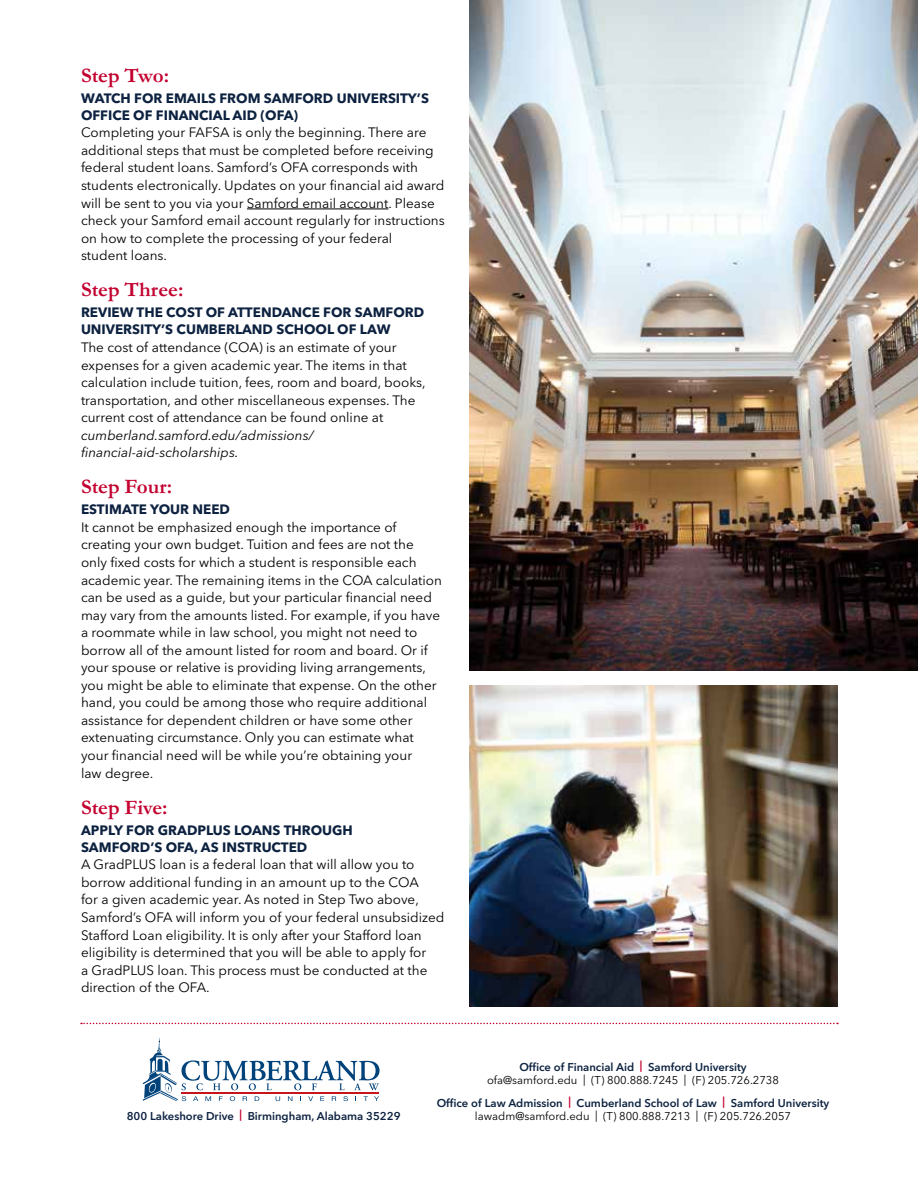
<style>
.page{position:relative;width:918px;height:1188px;background:#fff}
.page>*{position:absolute;margin:0;border:0;box-sizing:border-box;transform-origin:0 0}
.t1{font:700 21px "Garamond MT Std";color:#c3002f}
.t2{font:13.5px/17.5px "Avenir Next LT Pro";color:#000}
.t3{font:700 13.5px/17.2px "Avenir Next LT Pro";color:#0d2240}
.t4{font:italic 13.5px/17.5px "Avenir Next LT Pro";color:#000}
.t5{font:600 11.25px/13.5px "Avenir Next LT Pro";color:#0d2240}
.t6{font:11.25px/13.5px "Avenir Next LT Pro";color:#000;text-align:center}
.s1{font-weight:600;color:#0d2240}
.s2{font-weight:600;color:#c3002f}
.s3{color:#c3002f}
.s4{font-weight:400;color:#000}
</style>
<div class="page">
<hr style="left:247px;top:209px;width:141px;height:1px;background:#000">
<img style="left:469px;top:0;width:449px;height:670px">
<img style="left:469px;top:685px;width:369px;height:322px">
<svg style="left:81px;top:1023px;width:757px;height:1px"></svg>
<svg style="left:142px;top:1038px;width:238px;height:63px"></svg>
<h1 class="t1" style="left:81px;top:64px;width:90px">Step Two:</h1>
<p class="t3" style="left:81px;top:89px;width:350px">WATCH FOR EMAILS FROM SAMFORD UNIVERSITY’S<br>OFFICE OF FINANCIAL AID (OFA)</p>
<p class="t2" style="left:81px;top:124px;width:365px">Completing your FAFSA is only the beginning. There are additional steps that must be completed before receiving federal student loans. Samford’s OFA corresponds with students electronically. Updates on your financial aid award will be sent to you via your Samford email account. Please check your Samford email account regularly for instructions on how to complete the processing of your federal<br>student loans.</p>
<h1 class="t1" style="left:81px;top:278px;width:104px">Step Three:</h1>
<p class="t3" style="left:81px;top:304px;width:345px">REVIEW THE COST OF ATTENDANCE FOR SAMFORD<br>UNIVERSITY’S CUMBERLAND SCHOOL OF LAW</p>
<p class="t2" style="left:81px;top:338px;width:346px">The cost of attendance (COA) is an estimate of your expenses for a given academic year. The items in that calculation include tuition, fees, room and board, books, transportation, and other miscellaneous expenses. The current cost of attendance can be found online at</p>
<p class="t4" style="left:81px;top:426px;width:234px">cumberland.samford.edu/admissions/ financial-aid-scholarships.</p>
<h1 class="t1" style="left:81px;top:475px;width:93px">Step Four:</h1>
<p class="t3" style="left:81px;top:501px;width:151px">ESTIMATE YOUR NEED</p>
<p class="t2" style="left:81px;top:518px;width:363px">It cannot be emphasized enough the importance of creating your own budget. Tuition and fees are not the only fixed costs for which a student is responsible each academic year. The remaining items in the COA calculation can be used as a guide, but your particular financial need may vary from the amounts listed. For example, if you have a roommate while in law school, you might not need to borrow all of the amount listed for room and board. Or if your spouse or relative is providing living arrangements, you might be able to eliminate that expense. On the other hand, you could be among those who require additional assistance for dependent children or have some other extenuating circumstance. Only you can estimate what your financial need will be while you’re obtaining your<br>law degree.</p>
<h1 class="t1" style="left:81px;top:796px;width:88px">Step Five:</h1>
<p class="t3" style="left:81px;top:821px;width:273px">APPLY FOR GRADPLUS LOANS THROUGH<br>SAMFORD’S OFA, AS INSTRUCTED</p>
<p class="t2" style="left:81px;top:856px;width:365px">A GradPLUS loan is a federal loan that will allow you to borrow additional funding in an amount up to the COA<br>for a given academic year. As noted in Step Two above, Samford’s OFA will inform you of your federal unsubsidized Stafford Loan eligibility. It is only after your Stafford loan eligibility is determined that you will be able to apply for<br>a GradPLUS loan. This process must be conducted at the direction of the OFA.</p>
<p class="t6" style="left:487px;top:1060px;width:293px"><span class="s1">Office of Financial Aid</span> <span class="s2">|</span> <span class="s1">Samford University </span>ofa@samford.edu | (T) 800.888.7245 | (F) 205.726.2738</p>
<p class="t5" style="left:475px;top:1096px;width:356px;text-indent:-38px">Office of Law Admission <span class="s3">|</span> Cumberland School of Law <span class="s3">|</span> Samford University <span class="s4">lawadm@samford.edu | (T) 800.888.7213 |</span></p>
<p class="t5" style="left:127px;top:1109px;width:275px">800 Lakeshore Drive <span class="s3">|</span> Birmingham, Alabama 35229</p>
<p class="t6" style="left:704px;top:1109px;width:88px">(F) 205.726.2057</p>
</div>
